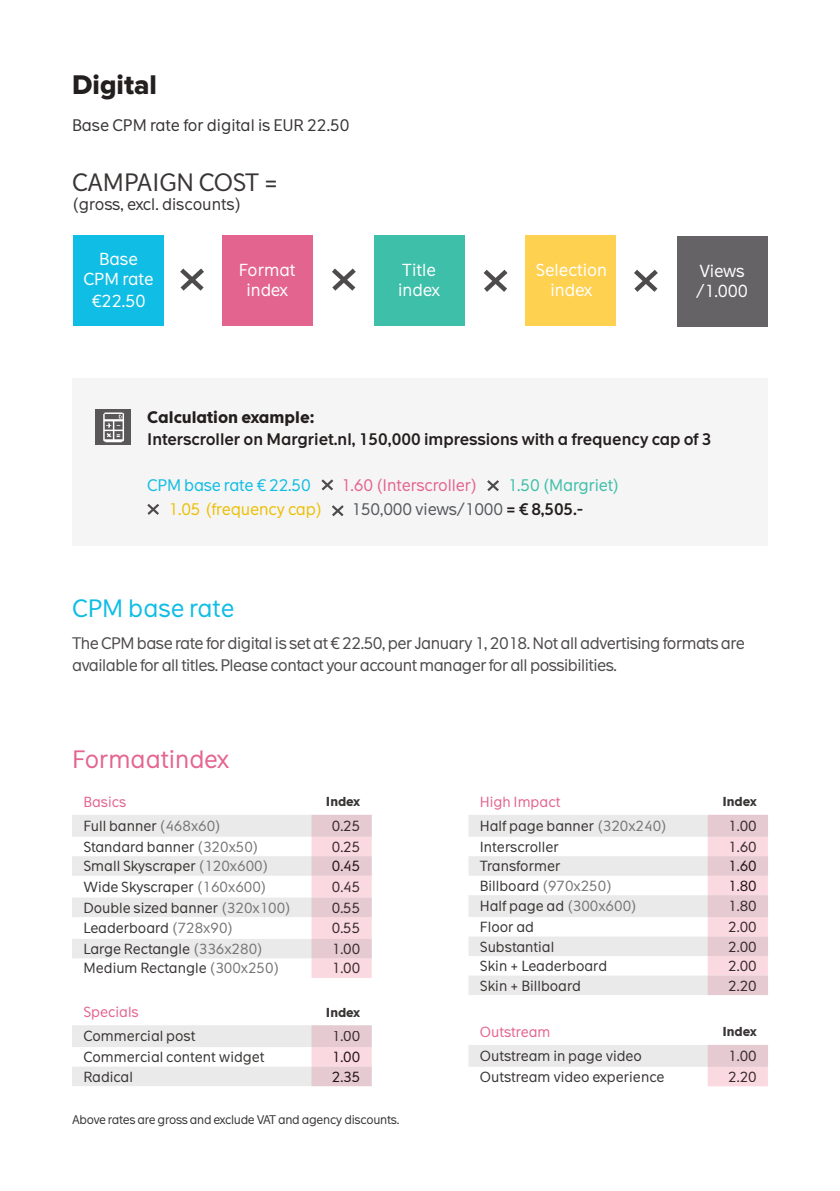
<style>
.page{position:relative;width:840px;height:1191px;background:#fff}
.page>*{position:absolute;margin:0;border:0;box-sizing:border-box;transform-origin:0 0}
.t1{font:28px "Proxima Nova Extrabld";color:#241f1f}
.t2{font:24px "The Message";letter-spacing:-.005em;color:#393535}
.t3{font:24px "The Message";color:#e46490}
.t4{font:24px "The Message";color:#10bde4}
.t5{font:16.6px/20px "The Message";color:#fff;text-align:center}
.t6{font:16px/22px "The Message";letter-spacing:-.03em;color:#4e4b4c}
.t7{font:600 16px "The Message";color:#241f1f}
.t8{font:16px "The Message";color:#393535}
.t9{font:16px "The Message";letter-spacing:-.01em;color:#54585c}
.t10{font:700 16px "The Message";color:#241f1f}
.t11{font:16px "The Message";letter-spacing:-.01em;color:#e46490}
.t12{font:16px "The Message";letter-spacing:-.01em;color:#ebc007}
.t13{font:16px "The Message";letter-spacing:-.01em;color:#10bde4}
.t14{font:16px "The Message";letter-spacing:-.01em;color:#3ebfa9}
.t15{font:14px/20px "The Message";color:#393535}
.t16{font:14px/20.4px "The Message";color:#38292d}
.t17{font:14px "The Message";color:#e46490}
.t18{font:14px/19.4px "The Message";color:#221317}
.t19{font:700 12.4px "The Message";letter-spacing:-.005em;color:#393535}
.t20{font:12px "The Message";letter-spacing:-.02em;color:#393535}
.s1{font-weight:600;color:#241f1f}
.s2{color:#767577}
</style>
<div class="page">
<svg style="left:72px;top:815px;width:239px;height:143px;fill:#ebeaea"></svg>
<svg style="left:468px;top:815px;width:239px;height:180px;fill:#ebeaea"></svg>
<svg style="left:311px;top:814px;width:60px;height:164px;background:#efd2d9"></svg>
<div style="left:332px;top:820px;width:27px;height:11px;background:#e5cad1"></div>
<div style="left:332px;top:841px;width:27px;height:11px;background:#fad9e0"></div>
<div style="left:332px;top:861px;width:27px;height:10px;background:#e5cad1"></div>
<div style="left:332px;top:881px;width:27px;height:11px;background:#fad9e0"></div>
<div style="left:332px;top:902px;width:27px;height:10px;background:#e5cad1"></div>
<div style="left:332px;top:923px;width:27px;height:10px;background:#fad9e0"></div>
<div style="left:334px;top:943px;width:25px;height:11px;background:#e5cad1"></div>
<div style="left:334px;top:963px;width:25px;height:10px;background:#fad9e0"></div>
<svg style="left:72px;top:1025px;width:299px;height:61px"></svg>
<div style="left:334px;top:1031px;width:25px;height:10px;background:#e5cad1"></div>
<div style="left:334px;top:1051px;width:25px;height:11px;background:#fad9e0"></div>
<div style="left:332px;top:1071px;width:27px;height:10px;background:#e5cad1"></div>
<svg style="left:707px;top:814px;width:60px;height:181px;background:#edd1d8"></svg>
<div style="left:730px;top:820px;width:25px;height:11px;background:#e5cad1"></div>
<div style="left:730px;top:841px;width:25px;height:11px;background:#fad9e0"></div>
<div style="left:730px;top:861px;width:25px;height:10px;background:#e5cad1"></div>
<div style="left:730px;top:880px;width:25px;height:11px;background:#fad9e0"></div>
<div style="left:730px;top:901px;width:25px;height:10px;background:#e5cad1"></div>
<div style="left:728px;top:921px;width:27px;height:11px;background:#fad9e0"></div>
<div style="left:728px;top:941px;width:27px;height:10px;background:#e5cad1"></div>
<div style="left:728px;top:960px;width:27px;height:11px;background:#fad9e0"></div>
<div style="left:728px;top:980px;width:27px;height:10px;background:#e5cad1"></div>
<svg style="left:468px;top:1045px;width:299px;height:41px"></svg>
<div style="left:730px;top:1050px;width:25px;height:11px;background:#e5cad1"></div>
<div style="left:728px;top:1071px;width:27px;height:11px;background:#fad9e0"></div>
<div style="left:72px;top:378px;width:695px;height:167px;background:#f6f5f5"></div>
<div style="left:95px;top:409px;width:36px;height:36px;background:#5a5758"></div>
<img style="left:103px;top:412px;width:21px;height:30px">
<div style="left:73px;top:235px;width:91px;height:90px;background:#10bde4"></div>
<div style="left:222px;top:235px;width:90px;height:90px;background:#e46490"></div>
<div style="left:373px;top:235px;width:91px;height:90px;background:#3ebfa9"></div>
<div style="left:525px;top:235px;width:90px;height:90px;background:#fed151"></div>
<div style="left:676px;top:236px;width:91px;height:90px;background:#656365"></div>
<svg style="left:180px;top:268px;width:24px;height:23px"></svg>
<svg style="left:332px;top:268px;width:24px;height:23px"></svg>
<svg style="left:483px;top:269px;width:25px;height:23px"></svg>
<svg style="left:634px;top:269px;width:24px;height:23px"></svg>
<svg style="left:321px;top:479px;width:13px;height:12px"></svg>
<svg style="left:487px;top:480px;width:12px;height:11px"></svg>
<svg style="left:147px;top:504px;width:12px;height:11px"></svg>
<svg style="left:332px;top:505px;width:12px;height:12px"></svg>
<h1 class="t1" style="left:72px;top:72px;width:86px">Digital</h1>
<p class="t8" style="left:72px;top:115px;width:279px">Base CPM rate for digital is EUR 22.50</p>
<h2 class="t2" style="left:72px;top:167px;width:208px">CAMPAIGN COST =</h2>
<p class="t8" style="left:72px;top:194px;width:171px">(gross, excl. discounts)</p>
<p class="t5" style="left:83px;top:249px;width:72px">Base<br>CPM rate</p>
<p class="t5" style="left:91px;top:291px;width:56px">€22.50</p>
<p class="t5" style="left:239px;top:259px;width:58px">Format index</p>
<p class="t5" style="left:398px;top:260px;width:43px;text-align:left">Title index</p>
<p class="t5" style="left:535px;top:260px;width:73px">Selection index</p>
<p class="t5" style="left:696px;top:261px;width:53px;text-align:left">Views /1.000</p>
<p class="t10" style="left:147px;top:407px;width:169px">Calculation example:</p>
<p class="t7" style="left:147px;top:429px;width:565px">Interscroller on Margriet.nl, 150,000 impressions with a frequency cap of 3</p>
<p class="t13" style="left:147px;top:475px;width:165px">CPM base rate € 22.50</p>
<p class="t11" style="left:341px;top:475px;width:138px">1.60 (Interscroller)</p>
<p class="t14" style="left:507px;top:475px;width:113px">1.50 (Margriet)</p>
<p class="t12" style="left:168px;top:499px;width:155px">1.05 (frequency cap)</p>
<p class="t9" style="left:351px;top:499px;width:233px">150,000 views/1000 <span class="s1">= € 8,505.-</span></p>
<h2 class="t4" style="left:72px;top:593px;width:164px">CPM base rate</h2>
<p class="t6" style="left:72px;top:632px;width:674px">The CPM base rate for digital is set at € 22.50, per January 1, 2018. Not all advertising formats are available for all titles. Please contact your account manager for all possibilities.</p>
<h2 class="t3" style="left:72px;top:744px;width:158px">Formaatindex</h2>
<p class="t17" style="left:83px;top:793px;width:44px">Basics</p>
<p class="t19" style="left:326px;top:793px;width:36px">Index</p>
<p class="t15" style="left:83px;top:815px;width:209px">Full banner <span class="s2">(468x60)<br></span>Standard banner <span class="s2">(320x50)<br></span>Small Skyscraper <span class="s2">(120x600)<br></span>Wide Skyscraper <span class="s2">(160x600)<br></span>Double sized banner <span class="s2">(320x100)<br></span>Leaderboard <span class="s2">(728x90)<br></span>Large Rectangle <span class="s2">(336x280)<br></span>Medium Rectangle <span class="s2">(300x250)</span></p>
<p class="t16" style="left:331px;top:815px;width:30px">0.25<br>0.25</p>
<p class="t18" style="left:331px;top:856px;width:30px">0.45</p>
<p class="t16" style="left:331px;top:876px;width:30px;text-align:justify">0.45<br>0.55<br>0.55<br>1.00<br>1.00</p>
<p class="t17" style="left:83px;top:1003px;width:57px">Specials</p>
<p class="t19" style="left:326px;top:1004px;width:36px">Index</p>
<p class="t15" style="left:83px;top:1026px;width:182px">Commercial post<br>Commercial content widget<br>Radical</p>
<p class="t16" style="left:331px;top:1026px;width:30px">1.00</p>
<p class="t18" style="left:331px;top:1047px;width:30px">1.00<br>2.35</p>
<p class="t20" style="left:72px;top:1111px;width:328px">Above rates are gross and exclude VAT and agency discounts.</p>
<p class="t17" style="left:479px;top:793px;width:82px">High Impact</p>
<p class="t19" style="left:722px;top:793px;width:36px">Index</p>
<p class="t15" style="left:479px;top:816px;width:188px">Half page banner <span class="s2">(320x240)<br></span>Interscroller<br>Transformer<br>Billboard <span class="s2">(970x250)<br></span>Half page ad <span class="s2">(300x600)<br></span>Floor ad<br>Substantial<br>Skin + Leaderboard<br>Skin + Billboard</p>
<p class="t16" style="left:727px;top:815px;width:30px">1.00<br>1.60</p>
<p class="t18" style="left:727px;top:856px;width:30px">1.60<br>1.80</p>
<p class="t16" style="left:727px;top:896px;width:30px;line-height:19.8px;text-align:justify">1.80<br>2.00<br>2.00<br>2.00<br>2.20</p>
<p class="t17" style="left:479px;top:1023px;width:72px">Outstream</p>
<p class="t19" style="left:722px;top:1023px;width:36px">Index</p>
<p class="t15" style="left:479px;top:1046px;width:164px">Outstream in page video</p>
<p class="t15" style="left:727px;top:1046px;width:30px">1.00</p>
<p class="t15" style="left:479px;top:1066px;width:186px">Outstream video experience</p>
<p class="t15" style="left:727px;top:1066px;width:30px">2.20</p>
</div>
